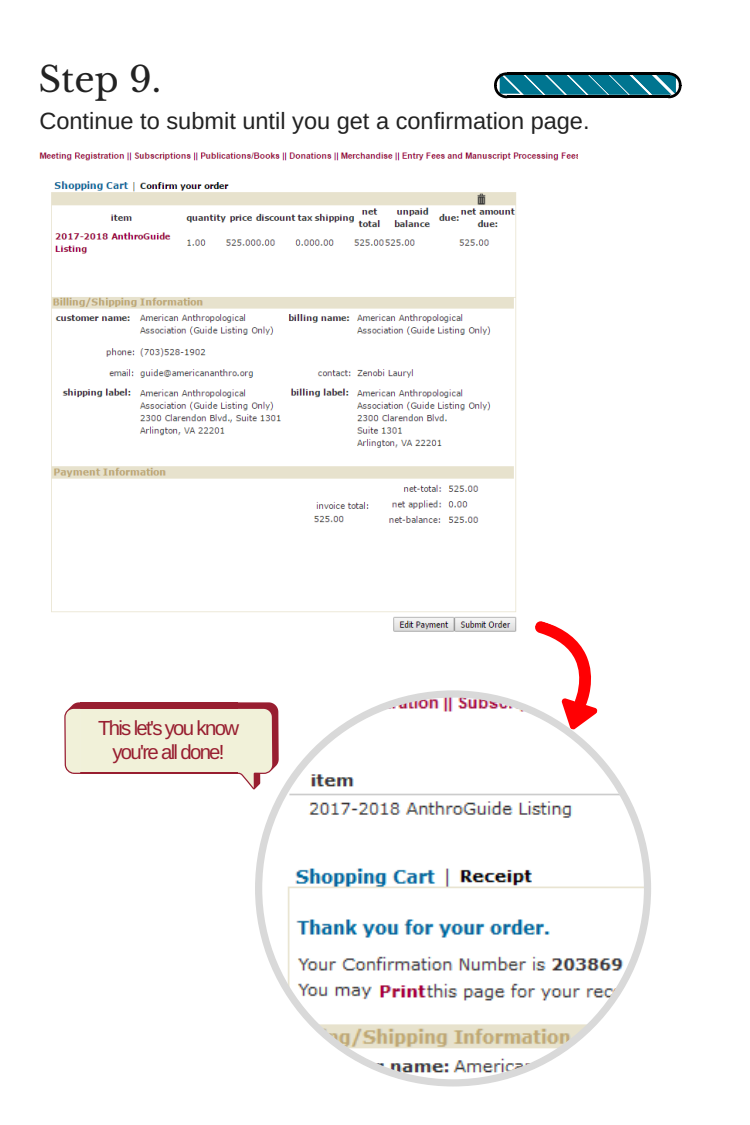
<style>
.page{position:relative;width:750px;height:1125px;background:#fff}
.page>*{position:absolute;margin:0;border:0;box-sizing:border-box;transform-origin:0 0}
.t1{font:35.38px "Libre Baskerville";color:#222}
.t2{font:23.62px "Arimo";color:#222}
.t3{font:20.38px/24.4px "Arimo";letter-spacing:-.085em;color:#981e30;text-align:center}
</style>
<div class="page">
<svg style="left:494px;top:72px;width:188px;height:27px;background:#297080"></svg>
<img style="left:39px;top:152px;width:538px;height:480px">
<svg style="left:255px;top:690px;width:396px;height:397px"></svg>
<svg style="left:64px;top:702px;width:215px;height:87px"></svg>
<svg style="left:508px;top:620px;width:110px;height:115px"></svg>
<h1 class="t1" style="left:38px;top:58px;width:124px">Step 9.</h1>
<p class="t2" style="left:39px;top:108px;width:552px">Continue to submit until you get a confirmation page.</p>
<p class="t3" style="left:98px;top:716px;width:143px">This let's you know you're all done!</p>
</div>
